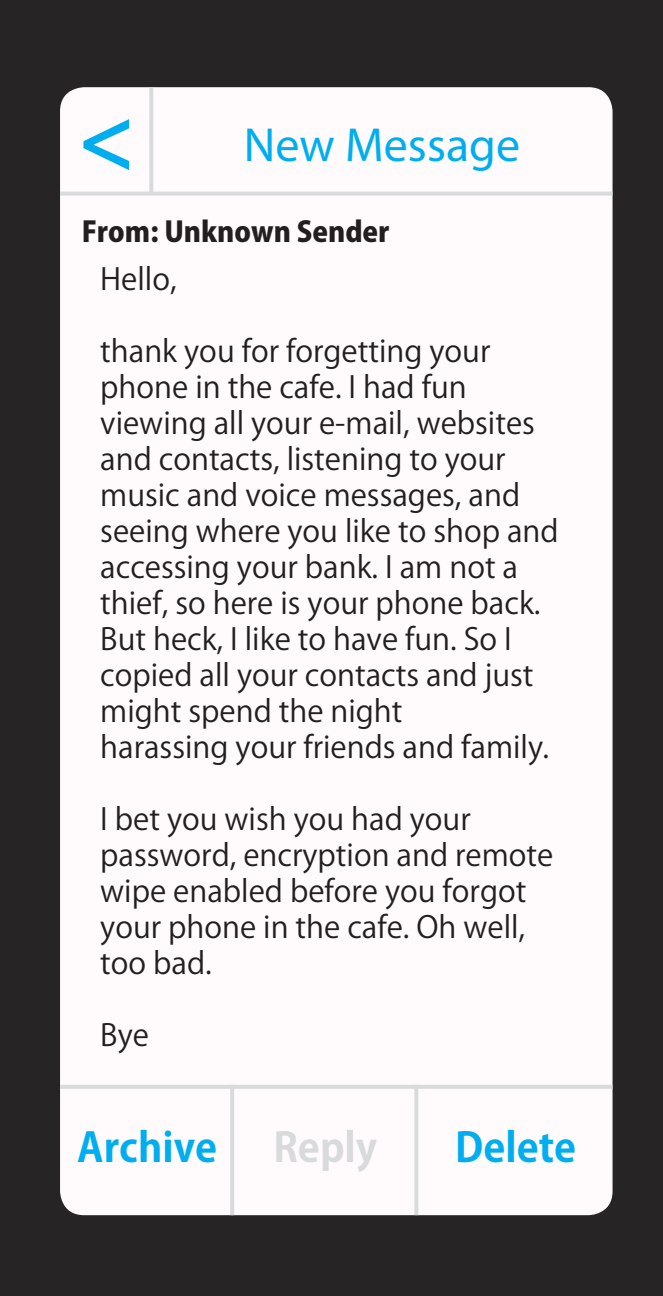
<style>
.page{position:relative;width:663px;height:1296px;background:#fff}
.page>*{position:absolute;margin:0;border:0;box-sizing:border-box;transform-origin:0 0}
.t1{font:700 84px "Koz Go Pr 6 N";color:#00aeef}
.t2{font:48px "Myriad Pro";color:#00aeef}
.t3{font:700 40px "Koz Go Pr 6 N";color:#00aeef}
.t4{font:700 40px "Koz Go Pr 6 N";color:#d9dadc}
.t5{font:30px/36px "Koz Go Pr 6 N";color:#231f20}
.t6{font:800 28px "Koz Go Pr 6 N";color:#231f20}
</style>
<div class="page">
<div style="left:0;top:0;width:662px;height:1296px;background:#272425"></div>
<div style="left:60px;top:87px;width:552px;height:1128px;background:#fffbfc;border-radius:24px"></div>
<svg style="left:60px;top:192px;width:552px;height:4px;background:#dcdddf"></svg>
<hr style="left:60px;top:1085px;width:552px;height:4px;background:#d9dadc">
<hr style="left:149px;top:87px;width:4px;height:107px;background:#d9dadc">
<hr style="left:230px;top:1085px;width:4px;height:130px;background:#d9dadc">
<svg style="left:414px;top:1089px;width:4px;height:126px"></svg>
<p class="t1" style="left:78px;top:92px;width:59px">&lt;</p>
<p class="t2" style="left:244px;top:116px;width:278px">New Message</p>
<p class="t6" style="left:82px;top:216px;width:309px">From: Unknown Sender</p>
<p class="t5" style="left:100px;top:261px;width:78px">Hello,</p>
<p class="t5" style="left:100px;top:333px;width:459px">thank you for forgetting your phone in the cafe. I had fun viewing all your e-mail, websites and contacts, listening to your music and voice messages, and seeing where you like to shop and accessing your bank. I am not a thief, so here is your phone back.<br>But heck, I like to have fun. So I copied all your contacts and just might spend the night</p>
<p class="t5" style="left:100px;top:729px;width:450px">harassing your friends and family.</p>
<p class="t5" style="left:100px;top:801px;width:454px">I bet you wish you had your password, encryption and remote wipe enabled before you forgot your phone in the cafe. Oh well, too bad.</p>
<p class="t5" style="left:100px;top:1017px;width:50px">Bye</p>
<p class="t3" style="left:77px;top:1125px;width:141px">Archive</p>
<p class="t4" style="left:273px;top:1125px;width:105px">Reply</p>
<p class="t3" style="left:455px;top:1125px;width:122px">Delete</p>
</div>
